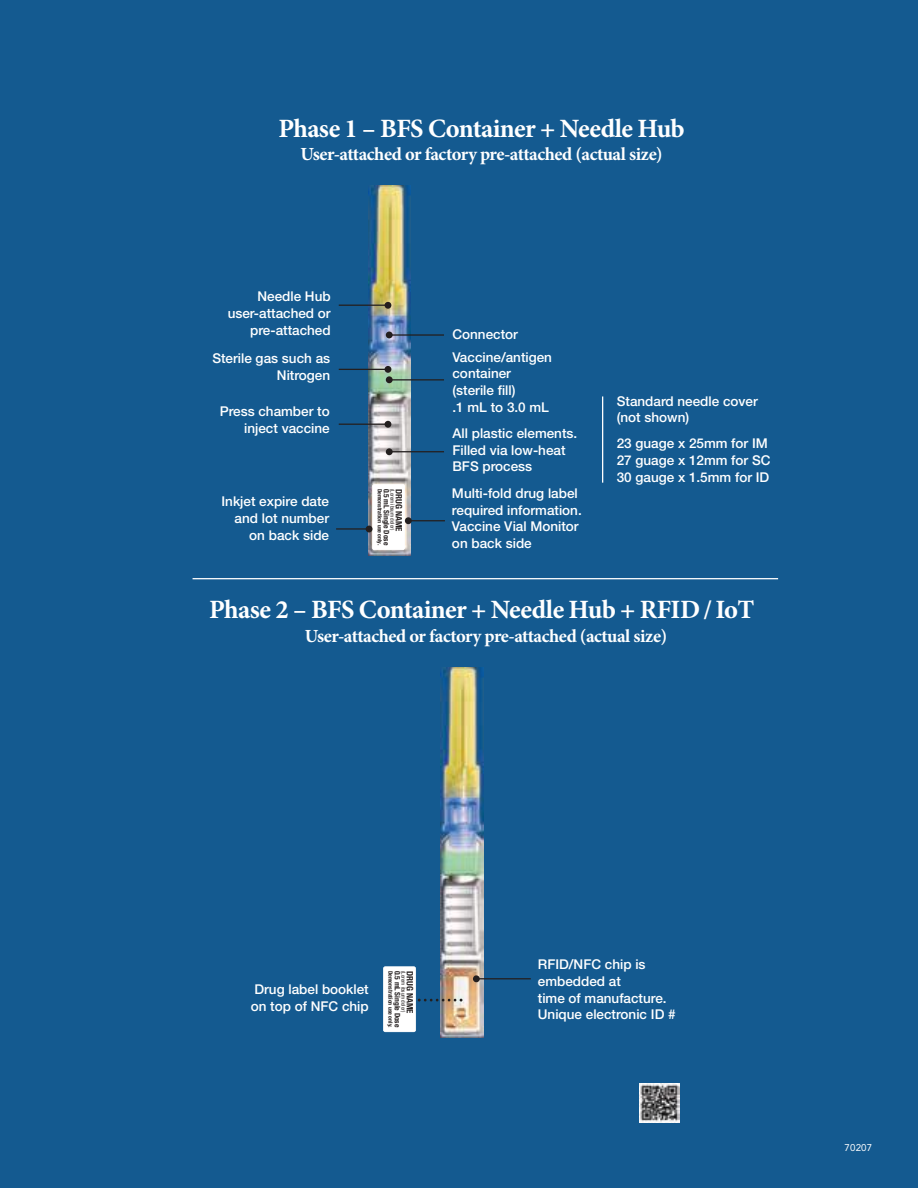
<style>
.page{position:relative;width:918px;height:1188px;background:#145a90}
.page>*{position:absolute;margin:0;border:0;box-sizing:border-box;transform-origin:0 0}
.t1{font:700 26.4px "Minion Pro";letter-spacing:-.025em;color:#fff}
.t2{font:700 18.6px "Minion Pro";letter-spacing:-.025em;color:#fff}
.t3{font:500 13.5px/16.6px "Helvetica Neue LT Std";color:#fff}
.t4{font:9.75px "Avenir LT Std";letter-spacing:.01em;color:#fff}
.t5{font:700 condensed 8.85px "Helvetica Neue LT Std";color:#241f1f}
.t6{font:700 condensed 7.5px "Helvetica Neue LT Std";letter-spacing:-.005em;color:#241f1f}
.t7{font:700 condensed 5.85px "Helvetica Neue LT Std";color:#241f1f}
.t8{font:condensed 5.55px "Helvetica Neue LT Std";color:#241f1f}
</style>
<div class="page">
<hr style="left:602px;top:396px;width:1px;height:87px;background:#fff">
<hr style="left:193px;top:578px;width:585px;height:1px;background:#fff">
<img style="left:639px;top:1083px;width:40px;height:40px">
<img style="left:368px;top:186px;width:43px;height:370px">
<div style="left:372px;top:484px;width:33px;height:66px;background:#fff"></div>
<hr style="left:410px;top:520px;width:35px;height:1px;background:#241f1f">
<div style="left:405px;top:517px;width:7px;height:7px;background:#241f1f;border-radius:50%"></div>
<hr style="left:387px;top:451px;width:57px;height:1px;background:#241f1f">
<div style="left:386px;top:448px;width:7px;height:7px;background:#241f1f;border-radius:50%"></div>
<hr style="left:387px;top:379px;width:57px;height:1px;background:#241f1f">
<div style="left:386px;top:376px;width:7px;height:7px;background:#241f1f;border-radius:50%"></div>
<hr style="left:387px;top:334px;width:57px;height:2px;background:#241f1f">
<div style="left:386px;top:332px;width:7px;height:6px;background:#241f1f;border-radius:50%"></div>
<hr style="left:336px;top:528px;width:35px;height:2px;background:#241f1f">
<div style="left:366px;top:526px;width:7px;height:6px;background:#241f1f;border-radius:50%"></div>
<hr style="left:339px;top:424px;width:50px;height:1px;background:#241f1f">
<div style="left:385px;top:421px;width:6px;height:7px;background:#241f1f;border-radius:50%"></div>
<hr style="left:339px;top:369px;width:50px;height:1px;background:#241f1f">
<div style="left:385px;top:366px;width:6px;height:7px;background:#241f1f;border-radius:50%"></div>
<hr style="left:339px;top:305px;width:50px;height:1px;background:#241f1f">
<div style="left:385px;top:302px;width:6px;height:7px;background:#241f1f;border-radius:50%"></div>
<img style="left:441px;top:668px;width:42px;height:370px">
<hr style="left:474px;top:978px;width:57px;height:1px;background:#241f1f">
<div style="left:473px;top:975px;width:7px;height:7px;background:#241f1f;border-radius:50%"></div>
<svg style="left:383px;top:966px;width:79px;height:66px"></svg>
<h1 class="t1" style="left:278px;top:118px;width:408px">Phase 1 – BFS Container + Needle Hub</h1>
<h2 class="t2" style="left:300px;top:147px;width:364px">User-attached or factory pre-attached (actual size)</h2>
<p class="t3" style="left:228px;top:289px;width:105px;text-align:right">Needle Hub user-attached or pre-attached</p>
<p class="t3" style="left:212px;top:351px;width:119px;text-align:right">Sterile gas such as<br>Nitrogen</p>
<p class="t3" style="left:220px;top:404px;width:112px;text-align:right">Press chamber to inject vaccine</p>
<p class="t3" style="left:222px;top:494px;width:109px;text-align:right">Inkjet expire date and lot number on back side</p>
<p class="t3" style="left:452px;top:327px;width:67px">Connector</p>
<p class="t3" style="left:452px;top:350px;width:101px">Vaccine/antigen container (sterile fill)<br>.1 mL to 3.0 mL</p>
<p class="t3" style="left:452px;top:426px;width:126px">All plastic elements.<br>Filled via low-heat<br>BFS process</p>
<p class="t7" style="left:383px;top:489px;width:58px;rotate:90deg">Demonstration use only.</p>
<p class="t6" style="left:391px;top:489px;width:58px;rotate:90deg">0.5 mL Single Dose</p>
<p class="t8" style="left:396px;top:489px;width:43px;rotate:90deg">(Lorem ibsum dolor)</p>
<p class="t5" style="left:404px;top:489px;width:44px;rotate:90deg">DRUG NAME</p>
<p class="t3" style="left:452px;top:486px;width:131px">Multi-fold drug label required information.<br>Vaccine Vial Monitor on back side</p>
<p class="t3" style="left:617px;top:394px;width:143px">Standard needle cover (not shown)</p>
<p class="t3" style="left:617px;top:436px;width:155px">23 guage x 25mm for IM<br>27 guage x 12mm for SC<br>30 gauge x 1.5mm for ID</p>
<h1 class="t1" style="left:209px;top:599px;width:547px">Phase 2 – BFS Container + Needle Hub + RFID / IoT</h1>
<h2 class="t2" style="left:305px;top:629px;width:364px">User-attached or factory pre-attached (actual size)</h2>
<p class="t3" style="left:251px;top:983px;width:120px">Drug label booklet on top of NFC chip</p>
<p class="t7" style="left:394px;top:971px;width:58px;rotate:90deg">Demonstration use only.</p>
<p class="t6" style="left:402px;top:971px;width:58px;rotate:90deg">0.5 mL Single Dose</p>
<p class="t8" style="left:407px;top:971px;width:43px;rotate:90deg">(Lorem ibsum dolor)</p>
<p class="t5" style="left:415px;top:971px;width:44px;rotate:90deg">DRUG NAME</p>
<p class="t3" style="left:538px;top:957px;width:139px">RFID/NFC chip is embedded at<br>time of manufacture.<br>Unique electronic ID #</p>
<p class="t4" style="left:845px;top:1144px;width:29px">70207</p>
</div>
